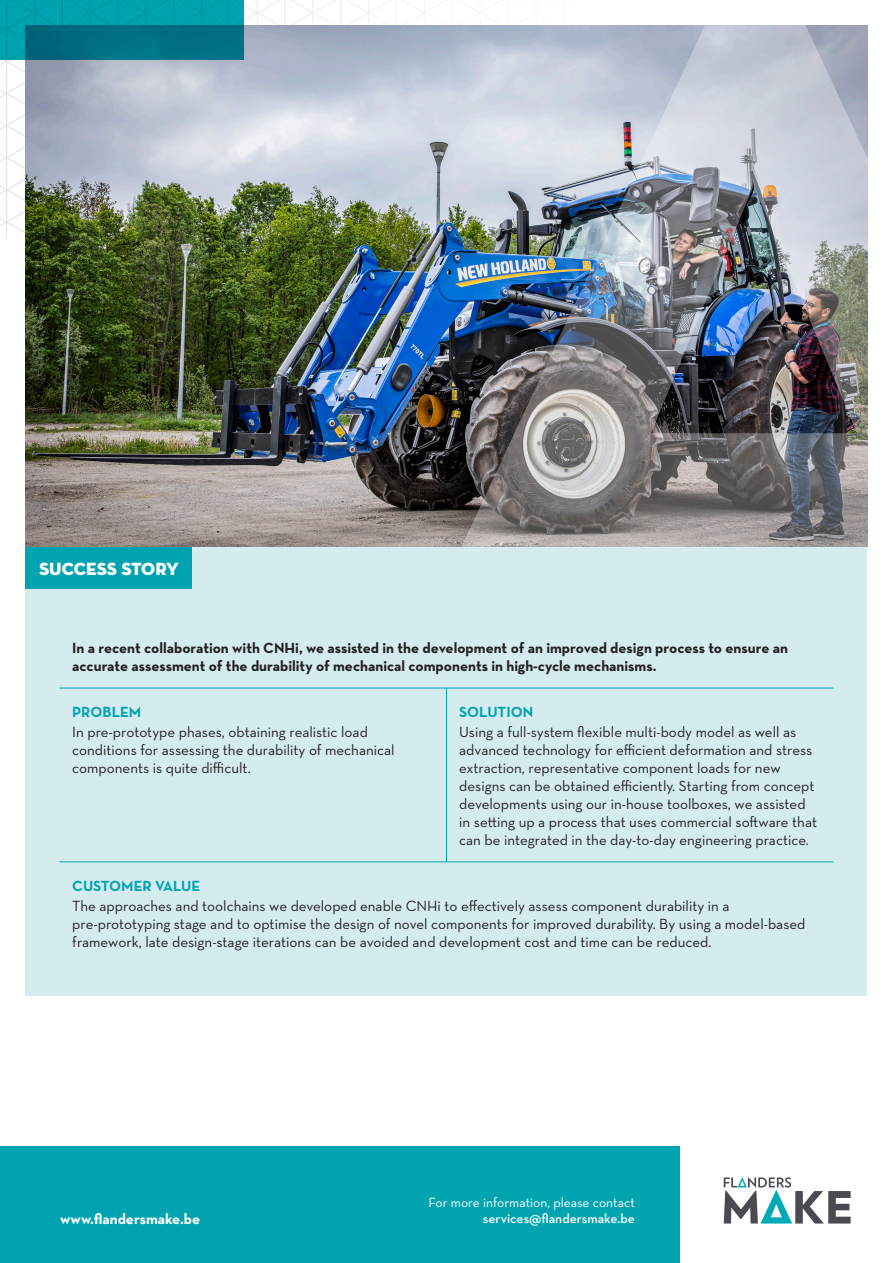
<style>
.page{position:relative;width:893px;height:1263px;background:#fff}
.page>*{position:absolute;margin:0;border:0;box-sizing:border-box;transform-origin:0 0}
.t1{font:18px "Neutraface Display Titling";color:#fff}
.Succes_body{font:15px/18px "Neutraface Text";color:#231f20}
.Succes_bold_regel{font:700 15px/18px "Neutraface Text";color:#231f20}
.Suvves_blauwe_titel{font:700 15px "Neutraface Text";color:#00a4b1}
.t2{font:700 15px "Neutraface Text";color:#fff}
.t3{font:13.5px "Neutraface Text";color:#fff}
.t4{font:600 13.5px "Neutraface Text";color:#fff}
</style>
<div class="page">
<svg style="left:724px;top:1177px;width:127px;height:46px"></svg>
<div style="left:0;top:1146px;width:679px;height:117px;background:#00a4b1"></div>
<svg style="left:0;top:0;width:461px;height:66px"></svg>
<hr style="left:257px;top:0;width:1px;height:238px;background:#cdcdcd">
<hr style="left:424px;top:0;width:1px;height:238px;background:#cdcdcd">
<hr style="left:312px;top:0;width:2px;height:238px;background:#cdcdcd">
<hr style="left:368px;top:0;width:1px;height:238px;background:#cdcdcd">
<hr style="left:6px;top:0;width:1px;height:238px;background:#cdcdcd">
<hr style="left:284px;top:0;width:2px;height:238px;background:#cdcdcd">
<hr style="left:452px;top:0;width:1px;height:238px;background:#cdcdcd">
<hr style="left:340px;top:0;width:2px;height:238px;background:#cdcdcd">
<hr style="left:396px;top:0;width:1px;height:238px;background:#cdcdcd">
<img style="left:26px;top:26px;width:435px;height:521px">
<svg style="left:0;top:0;width:244px;height:60px;background:#008697"></svg>
<img style="left:461px;top:25px;width:407px;height:522px">
<div style="left:26px;top:547px;width:841px;height:449px;background:#d5ecef"></div>
<hr style="left:60px;top:688px;width:386px;height:1px;background:#00a4b1">
<hr style="left:446px;top:688px;width:387px;height:1px;background:#00a4b1">
<hr style="left:446px;top:688px;width:1px;height:173px;background:#00a4b1">
<hr style="left:60px;top:861px;width:386px;height:1px;background:#00a4b1">
<hr style="left:446px;top:861px;width:387px;height:1px;background:#00a4b1">
<div style="left:26px;top:547px;width:166px;height:41px;background:#00a4b1"></div>
<p class="t1" style="left:39px;top:557px;width:141px">SUCCESS STORY</p>
<p class="Succes_bold_regel" style="left:72px;top:639px;width:717px">In a recent collaboration with CNHi, we assisted in the development of an improved design process to ensure an accurate assessment of the durability of mechanical components in high-cycle mechanisms.</p>
<p class="Suvves_blauwe_titel" style="left:72px;top:702px;width:71px">PROBLEM</p>
<p class="Succes_body" style="left:72px;top:722px;width:324px">In pre-prototype phases, obtaining realistic load conditions for assessing the durability of mechanical components is quite difficult.</p>
<p class="Suvves_blauwe_titel" style="left:459px;top:702px;width:76px">SOLUTION</p>
<p class="Succes_body" style="left:459px;top:722px;width:359px">Using a full-system flexible multi-body model as well as advanced technology for efficient deformation and stress extraction, representative component loads for new designs can be obtained efficiently. Starting from concept developments using our in-house toolboxes, we assisted in setting up a process that uses commercial software that can be integrated in the day-to-day engineering practice.</p>
<p class="Suvves_blauwe_titel" style="left:72px;top:876px;width:130px">CUSTOMER VALUE</p>
<p class="Succes_body" style="left:72px;top:896px;width:735px">The approaches and toolchains we developed enable CNHi to effectively assess component durability in a pre-prototyping stage and to optimise the design of novel components for improved durability. By using a model-based framework, late design-stage iterations can be avoided and development cost and time can be reduced.</p>
<p class="t2" style="left:60px;top:1209px;width:142px">www.flandersmake.be</p>
<p class="t3" style="left:428px;top:1194px;width:208px">For more information, please contact</p>
<p class="t4" style="left:483px;top:1210px;width:154px">services@flandersmake.be</p>
</div>
